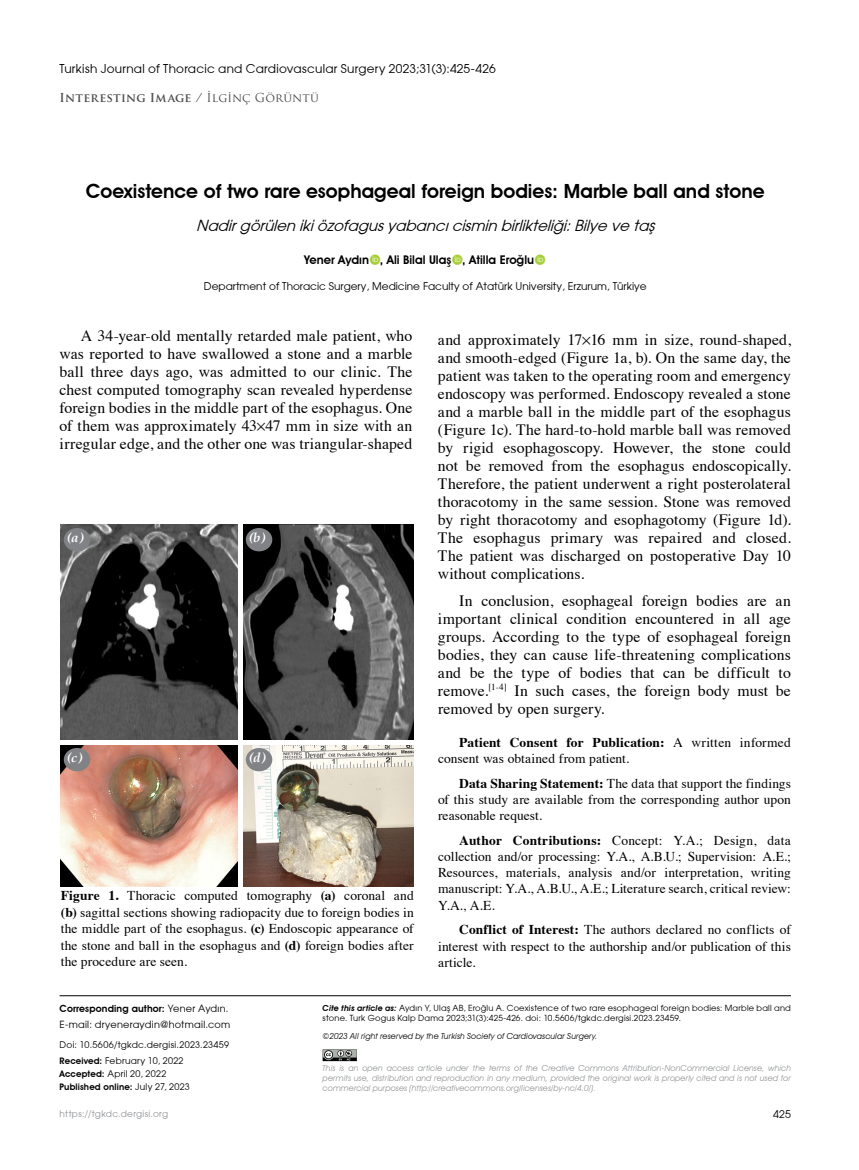
<style>
.page{position:relative;width:859px;height:1170px;background:#fff}
.page>*{position:absolute;margin:0;border:0;box-sizing:border-box;transform-origin:0 0}
.t1{font:600 19.5px "Avant Garde IT Cby BT";color:#000}
.t2{font:15.75px/18px "Times";letter-spacing:.005em;color:#000;text-align:justify}
.t3{font:italic 15px "Avant Garde";color:#000}
.t4{font:13.5px/16.2px "Times";letter-spacing:.005em;color:#000;text-align:justify}
.t5{font:italic 700 13.5px "Palatino";color:#fff}
.t6{font:12px "Avant Garde";letter-spacing:.025em;color:#000}
.t7{font:600 12px "Avant Garde IT Cby BT";color:#000}
.t8{font:700 12px "Trajan Pro";letter-spacing:.025em;color:#4d4d4f}
.t9{font:10.5px "Avant Garde";color:#000}
.t10{font:600 9.75px "Avant Garde IT Cby BT";letter-spacing:.015em;color:#000}
.t11{font:9.75px "Avant Garde";letter-spacing:.025em;color:#000}
.t12{font:9px/12.9px "Avant Garde";letter-spacing:.03em;color:#000}
.t13{font:600 9px "Avant Garde IT Cby BT";letter-spacing:.015em;color:#000}
.t14{font:9px "Avant Garde";letter-spacing:.035em;color:#939598}
.t15{font:italic 8.25px/9.9px "Avant Garde IT Cby BT";letter-spacing:.02em;color:#939598;text-align:justify}
.t16{font:8.25px/9.9px "Avant Garde";letter-spacing:.025em;color:#000}
.t17{font:italic 8.25px "Avant Garde IT Cby BT";letter-spacing:.02em;color:#000}
.s1{font-weight:400}
.s2{font-weight:700}
.s3{font-family:"Avant Garde";font-weight:400}
.s4{font-family:"Avant Garde IT Cby BT";font-weight:600}
.s5{font-family:"Avant Garde IT Cby BT";font-weight:600;font-style:italic}
</style>
<div class="page">
<hr style="left:60px;top:995px;width:731px;height:1px;background:#000">
<svg style="left:323px;top:1049px;width:34px;height:12px"></svg>
<img style="left:61px;top:524px;width:353px;height:362px">
<div style="left:64px;top:528px;width:26px;height:23px;background:#808285;border-radius:50%"></div>
<div style="left:64px;top:748px;width:26px;height:23px;background:#808285;border-radius:50%"></div>
<div style="left:246px;top:528px;width:26px;height:23px;background:#808285;border-radius:50%"></div>
<div style="left:246px;top:748px;width:26px;height:23px;background:#808285;border-radius:50%"></div>
<div style="left:238px;top:523px;width:5px;height:364px;background:#fff"></div>
<div style="left:60px;top:740px;width:355px;height:5px;background:#fff"></div>
<p class="t6" style="left:60px;top:61px;width:438px">Turkish Journal of Thoracic and Cardiovascular Surgery 2023;31(3):425-426</p>
<p class="t8" style="left:60px;top:90px;width:261px">Interestıng Image <span class="s1">/ İLGINÇ GÖRÜNTÜ</span></p>
<p class="t1" style="left:86px;top:179px;width:680px">Coexistence of two rare esophageal foreign bodies: Marble ball and stone</p>
<p class="t3" style="left:196px;top:216px;width:464px">Nadirgörülen ikiözofagusyabancıcismin birlikteliği:Bilye ve taş</p>
<p class="t7" style="left:304px;top:253px;width:231px">Yener Aydın , Ali Bilal Ulaş , Atilla Eroğlu</p>
<p class="t9" style="left:204px;top:280px;width:444px">Department of Thoracic Surgery, Medicine Faculty of Atatürk University, Erzurum, Türkiye</p>
<p class="t2" style="left:60px;top:325px;width:354px;text-indent:21px">A 34-year-old mentally retarded male patient, who was reported to have swallowed a stone and a marble ball three days ago, was admitted to our clinic. The chest computed tomography scan revealed hyperdense foreign bodies in the middle part of the esophagus. One of them was approximately 43 47 mm in size with an irregular edge, and the other one was triangular-shaped</p>
<p class="t2" style="left:438px;top:329px;width:354px">and approximately 17 16 mm in size, round-shaped, and smooth-edged (Figure 1a, b). On the same day, the patient was taken to the operating room and emergency endoscopy was performed. Endoscopy revealed a stone and a marble ball in the middle part of the esophagus (Figure 1c). The hard-to-hold marble ball was removed by rigid esophagoscopy. However, the stone could not be removed from the esophagus endoscopically.<br>Therefore, the patient underwent a right posterolateral thoracotomy in the same session. Stone was removed by right thoracotomy and esophagotomy (Figure 1d).<br>The esophagus primary was repaired and closed.<br>The patient was discharged on postoperative Day 10 without complications.</p>
<p class="t2" style="left:438px;top:589px;width:354px;text-indent:21px">In conclusion, esophageal foreign bodies are an important clinical condition encountered in all age groups. According to the type of esophageal foreign bodies, they can cause life-threatening complications and be the type of bodies that can be difficult to remove.<sup>[1-4]</sup> In such cases, the foreign body must be removed by open surgery.</p>
<p class="t4" style="left:438px;top:733px;width:354px;text-indent:21px"><span class="s2">Patient Consent for Publication:</span> A written informed consent was obtained from patient.</p>
<p class="t4" style="left:438px;top:773px;width:354px;text-indent:21px"><span class="s2">Data Sharing Statement:</span> The data that support the findings of this study are available from the corresponding author upon reasonable request.</p>
<p class="t4" style="left:438px;top:831px;width:354px;text-indent:21px"><span class="s2">Author Contributions:</span> Concept: Y.A.; Design, data collection and/or processing: Y.A., A.B.U.; Supervision: A.E.; Resources, materials, analysis and/or interpretation, writing manuscript: Y.A., A.B.U., A.E.; Literature search, critical review:<br>Y.A., A.E.</p>
<p class="t4" style="left:438px;top:920px;width:354px;text-indent:21px"><span class="s2">Conflict of Interest:</span> The authors declared no conflicts of interest with respect to the authorship and/or publication of this article.</p>
<p class="t5" style="left:249px;top:526px;width:17px">(b)</p>
<p class="t5" style="left:67px;top:526px;width:18px">(a)</p>
<p class="t5" style="left:67px;top:746px;width:16px">(c)</p>
<p class="t5" style="left:249px;top:746px;width:18px">(d)</p>
<p class="t4" style="left:61px;top:886px;width:354px"><span class="s2">Figure 1.</span> Thoracic computed tomography <span class="s2">(a)</span> coronal and <span class="s2">(b)</span> sagittal sections showing radiopacity due to foreign bodies in the middle part of the esophagus. <span class="s2">(c)</span> Endoscopic appearance of the stone and ball in the esophagus and <span class="s2">(d)</span> foreign bodies after the procedure are seen.</p>
<p class="t10" style="left:60px;top:1002px;width:171px">Corresponding author: <span class="s3">Yener Aydın.</span></p>
<p class="t11" style="left:60px;top:1018px;width:172px">E-mail: dryeneraydin@hotmail.com</p>
<p class="t12" style="left:60px;top:1037px;width:171px">Doi: 10.5606/tgkdc.dergisi.2023.23459</p>
<p class="t12" style="left:60px;top:1054px;width:126px"><span class="s4">Received:</span> February 10, 2022<br><span class="s4">Accepted:</span> April 20, 2022</p>
<p class="t13" style="left:60px;top:1081px;width:132px">Published online: <span class="s3">July 27, 2023</span></p>
<p class="t16" style="left:323px;top:1002px;width:470px"><span class="s5">Cite this article as:</span> Aydın Y, Ulaş AB, Eroğlu A. Coexistence of two rare esophageal foreign bodies: Marble ball and stone. Turk Gogus Kalp Dama 2023;31(3):425-426. doi: 10.5606/tgkdc.dergisi.2023.23459.</p>
<p class="t17" style="left:323px;top:1031px;width:276px">©2023 All right reserved by the Turkish Society of Cardiovascular Surgery.</p>
<p class="t15" style="left:323px;top:1062px;width:470px">This is an open access article under the terms of the Creative Commons Attribution-NonCommercial License, which permits use, distribution and reproduction in any medium, provided the original work is properly cited and is not used for commercial purposes (http://creativecommons.org/licenses/by-nc/4.0/).</p>
<p class="t14" style="left:60px;top:1107px;width:110px">https://tgkdc.dergisi.org</p>
<p class="t9" style="left:773px;top:1107px;width:19px">425</p>
</div>
